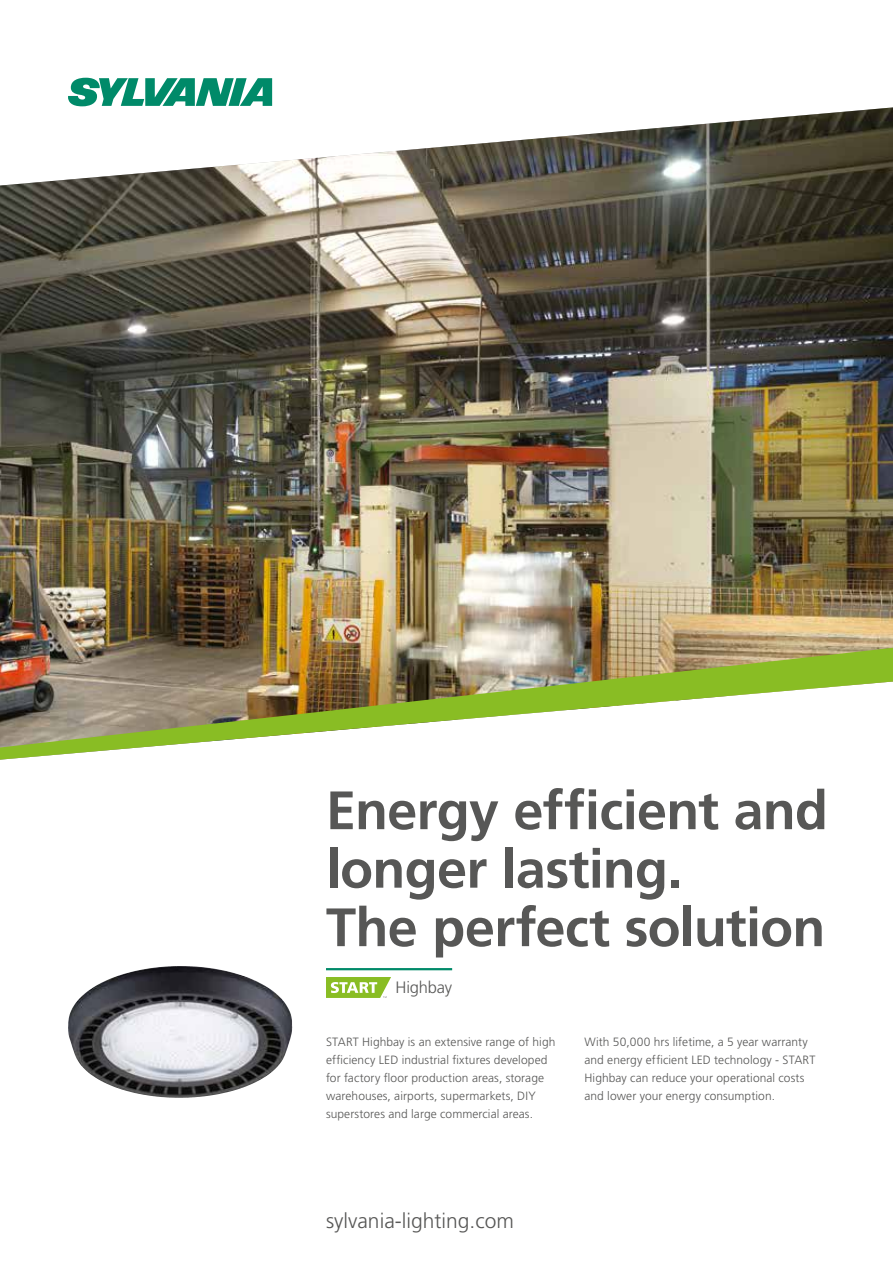
<style>
.page{position:relative;width:893px;height:1263px;background:#fff}
.page>*{position:absolute;margin:0;border:0;box-sizing:border-box;transform-origin:0 0}
.t1{font:700 54px/58.5px "Frutiger LT Std";letter-spacing:-.015em;color:#575756}
.t2{font:300 21px "Frutiger";color:#575756}
.t3{font:300 16.5px "Frutiger LT Std";letter-spacing:-.015em;color:#575756}
.t4{font:300 12px/18px "Frutiger LT Std";letter-spacing:.005em;color:#575756}
</style>
<div class="page">
<img style="left:0;top:107px;width:893px;height:539px">
<img style="left:0;top:646px;width:893px;height:114px">
<svg style="left:68px;top:78px;width:204px;height:28px"></svg>
<img style="left:68px;top:966px;width:109px;height:132px">
<hr style="left:326px;top:968px;width:126px;height:2px;background:#008a69">
<svg style="left:326px;top:977px;width:65px;height:21px"></svg>
<h1 class="t1" style="left:326px;top:781px;width:503px">Energy efficient and longer lasting.<br>The perfect solution</h1>
<h3 class="t3" style="left:395px;top:978px;width:58px">Highbay</h3>
<p class="t4" style="left:326px;top:1033px;width:231px">START Highbay is an extensive range of high efficiency LED industrial fixtures developed for factory floor production areas, storage warehouses, airports, supermarkets, DIY superstores and large commercial areas.</p>
<p class="t4" style="left:584px;top:1033px;width:232px">With 50,000 hrs lifetime, a 5 year warranty and energy efficient LED technology - START Highbay can reduce your operational costs and lower your energy consumption.</p>
<h2 class="t2" style="left:326px;top:1209px;width:189px">sylvania-lighting.com</h2>
</div>
